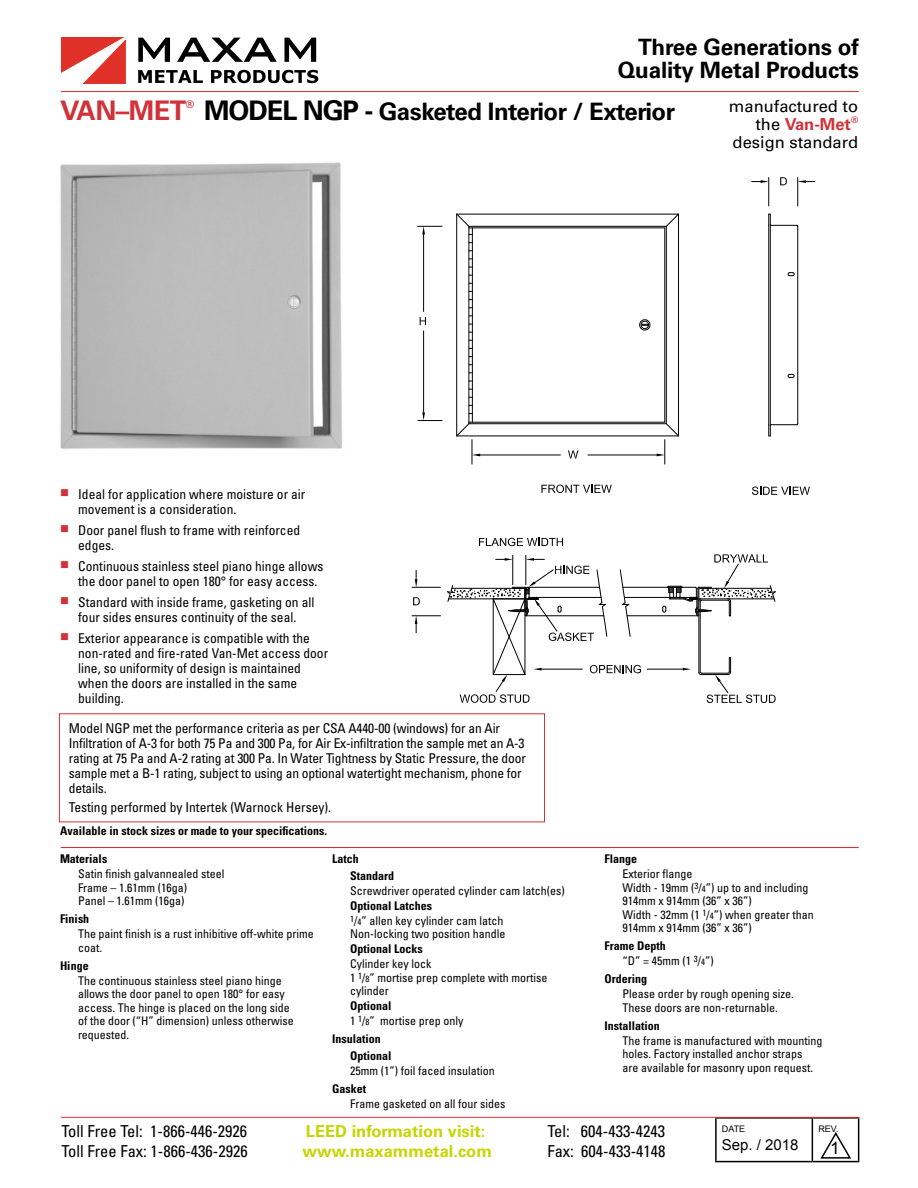
<style>
.page{position:relative;width:918px;height:1188px;background:#fff}
.page>*{position:absolute;margin:0;border:0;box-sizing:border-box;transform-origin:0 0}
.t1{font:700 27px "Univers LT Std";letter-spacing:-.02em;color:#d13239}
.t2{font:700 24px "Univers LT Std";letter-spacing:-.02em;color:#000}
.t3{font:700 22.5px/23.2px "Univers LT Std";letter-spacing:-.01em;color:#000;text-align:right}
.t4{font:17.25px "Arial";color:#000}
.t5{font:condensed 16.5px "Univers LT Std";color:#000}
.t6{font:700 16.5px "Univers LT Std";color:#c4d600}
.t7{font:16.5px/18px "Univers LT Std";color:#000}
.t8{font:15px "Arial";color:#000}
.t9{font:condensed 13.5px/15px "Univers LT Std";color:#000}
.t10{font:condensed 12px/13.5px "Univers LT Std";color:#000}
.t11{font:700 condensed 12px/16.5px "Univers LT Std";color:#000}
.t12{font:700 10.5px "Univers LT Std";color:#d13239}
.t13{font:9px "Arial";color:#000}
.t14{font:700 9px "Univers LT Std";color:#d13239}
.s1{font-size:27px}
.s2{font-weight:700;color:#d13239}
.s3{color:#d13239}
.s4{font-weight:700}
.s5{font-size:9px}
</style>
<div class="page">
<svg style="left:61px;top:37px;width:65px;height:47px"></svg>
<svg style="left:138px;top:38px;width:32px;height:24px"></svg>
<svg style="left:177px;top:38px;width:100px;height:24px"></svg>
<svg style="left:284px;top:38px;width:32px;height:24px"></svg>
<svg style="left:138px;top:70px;width:65px;height:13px"></svg>
<svg style="left:211px;top:70px;width:107px;height:13px"></svg>
<hr style="left:61px;top:91px;width:798px;height:1px;background:#e03128">
<hr style="left:715px;top:1117px;width:97px;height:2px;background:#000">
<hr style="left:715px;top:1119px;width:2px;height:42px;background:#000">
<hr style="left:812px;top:1117px;width:47px;height:2px;background:#000">
<hr style="left:812px;top:1119px;width:1px;height:42px;background:#000">
<hr style="left:858px;top:1119px;width:1px;height:42px;background:#000">
<hr style="left:715px;top:1161px;width:97px;height:1px;background:#000">
<hr style="left:812px;top:1161px;width:47px;height:1px;background:#000">
<svg style="left:820px;top:1132px;width:32px;height:27px"></svg>
<hr style="left:61px;top:1117px;width:798px;height:1px;background:#e03128">
<hr style="left:61px;top:847px;width:798px;height:1px;background:#d13239">
<img style="left:60px;top:162px;width:283px;height:287px">
<hr style="left:797px;top:226px;width:1px;height:198px;background:#000">
<hr style="left:513px;top:555px;width:1px;height:30px;background:#000">
<hr style="left:526px;top:555px;width:1px;height:30px;background:#000">
<hr style="left:457px;top:436px;width:222px;height:1px;background:#000">
<hr style="left:472px;top:228px;width:1px;height:194px;background:#000">
<hr style="left:665px;top:228px;width:1px;height:194px;background:#000">
<hr style="left:666px;top:226px;width:1px;height:198px;background:#000">
<hr style="left:469px;top:228px;width:1px;height:194px;background:#000">
<hr style="left:456px;top:214px;width:1px;height:222px;background:#000">
<hr style="left:624px;top:597px;width:73px;height:1px;background:#000">
<hr style="left:469px;top:422px;width:196px;height:1px;background:#000">
<hr style="left:469px;top:423px;width:197px;height:1px;background:#000">
<hr style="left:623px;top:587px;width:72px;height:1px;background:#000">
<hr style="left:627px;top:616px;width:71px;height:1px;background:#000">
<svg style="left:639px;top:319px;width:11px;height:12px"></svg>
<hr style="left:469px;top:228px;width:196px;height:1px;background:#000">
<hr style="left:678px;top:214px;width:1px;height:222px;background:#000">
<hr style="left:769px;top:225px;width:1px;height:200px;background:#000">
<svg style="left:769px;top:214px;width:29px;height:13px"></svg>
<svg style="left:769px;top:423px;width:29px;height:14px"></svg>
<hr style="left:770px;top:225px;width:1px;height:200px;background:#000">
<svg style="left:456px;top:214px;width:222px;height:14px"></svg>
<svg style="left:479px;top:538px;width:84px;height:9px"></svg>
<svg style="left:541px;top:485px;width:71px;height:8px"></svg>
<svg style="left:752px;top:487px;width:58px;height:8px"></svg>
<svg style="left:568px;top:450px;width:10px;height:9px"></svg>
<svg style="left:420px;top:317px;width:6px;height:8px"></svg>
<svg style="left:788px;top:374px;width:7px;height:4px"></svg>
<svg style="left:788px;top:272px;width:6px;height:4px"></svg>
<svg style="left:418px;top:226px;width:24px;height:8px"></svg>
<hr style="left:423px;top:234px;width:1px;height:78px;background:#000">
<svg style="left:418px;top:412px;width:24px;height:9px"></svg>
<hr style="left:423px;top:331px;width:1px;height:81px;background:#000">
<svg style="left:456px;top:422px;width:24px;height:42px"></svg>
<hr style="left:480px;top:455px;width:80px;height:1px;background:#000">
<svg style="left:657px;top:423px;width:22px;height:41px"></svg>
<hr style="left:588px;top:455px;width:69px;height:1px;background:#000">
<hr style="left:647px;top:669px;width:36px;height:1px;background:#000">
<svg style="left:662px;top:554px;width:114px;height:149px"></svg>
<svg style="left:780px;top:177px;width:7px;height:8px"></svg>
<svg style="left:412px;top:616px;width:29px;height:17px"></svg>
<svg style="left:412px;top:570px;width:29px;height:18px"></svg>
<svg style="left:413px;top:597px;width:7px;height:8px"></svg>
<svg style="left:752px;top:178px;width:18px;height:28px"></svg>
<svg style="left:797px;top:178px;width:18px;height:28px"></svg>
<svg style="left:447px;top:558px;width:194px;height:145px"></svg>
<div style="left:59px;top:713px;width:486px;height:109px;border:1px solid #d13239"></div>
<h3 class="t3" style="left:618px;top:35px;width:243px">Three Generations of<br>Quality Metal Products</h3>
<h1 class="t1" style="left:60px;top:94px;width:128px">VAN–MET</h1>
<p class="t12" style="left:186px;top:98px;width:10px">®</p>
<h2 class="t2" style="left:204px;top:97px;width:472px"><span class="s1">MODEL NGP -</span> Gasketed Interior / Exterior</h2>
<h3 class="t7" style="left:755px;top:97px;width:104px;text-indent:-26px">manufactured to the <span class="s2">Van-Met</span></h3>
<p class="t14" style="left:851px;top:114px;width:9px">®</p>
<h3 class="t7" style="left:733px;top:133px;width:127px">design standard</h3>
<p class="t9" style="left:78px;top:486px;width:229px;text-indent:-18px"><span class="s3">■</span> Ideal for application where moisture or air movement is a consideration.</p>
<p class="t9" style="left:78px;top:522px;width:223px;text-indent:-18px"><span class="s3">■</span> Door panel flush to frame with reinforced edges.</p>
<p class="t9" style="left:78px;top:558px;width:247px;text-indent:-18px"><span class="s3">■</span> Continuous stainless steel piano hinge allows the door panel to open 180° for easy access.</p>
<p class="t9" style="left:60px;top:594px;width:256px;text-align:center"><span class="s3">■</span> Standard with inside frame, gasketing on all four sides ensures continuity of the seal.</p>
<p class="t9" style="left:78px;top:630px;width:251px;text-indent:-18px"><span class="s3">■</span> Exterior appearance is compatible with the non-rated and fire-rated Van-Met access door line, so uniformity of design is maintained when the doors are installed in the same building.</p>
<p class="t9" style="left:69px;top:720px;width:459px">Model NGP met the performance criteria as per CSA A440-00 (windows) for an Air Infiltration of A-3 for both 75 Pa and 300 Pa, for Air Ex-infiltration the sample met an A-3 rating at 75 Pa and A-2 rating at 300 Pa. In Water Tightness by Static Pressure, the door sample met a B-1 rating, subject to using an optional watertight mechanism, phone for details.</p>
<p class="t9" style="left:69px;top:800px;width:264px">Testing performed by Intertek (Warnock Hersey).</p>
<p class="t11" style="left:60px;top:822px;width:269px">Available in stock sizes or made to your specifications.</p>
<p class="t11" style="left:60px;top:851px;width:49px">Materials</p>
<p class="t10" style="left:78px;top:867px;width:148px">Satin finish galvannealed steel<br>Frame – 1.61mm (16ga)<br>Panel – 1.61mm (16ga)</p>
<p class="t11" style="left:60px;top:911px;width:31px">Finish</p>
<p class="t10" style="left:78px;top:927px;width:237px">The paint finish is a rust inhibitive off-white prime coat.</p>
<p class="t11" style="left:60px;top:957px;width:30px">Hinge</p>
<p class="t10" style="left:78px;top:974px;width:217px">The continuous stainless steel piano hinge allows the door panel to open 180° for easy access. The hinge is placed on the long side of the door (“H” dimension) unless otherwise requested.</p>
<p class="t11" style="left:350px;top:851px;width:46px;text-indent:-18px">Latch<br>Standard</p>
<p class="t10" style="left:350px;top:884px;width:216px">Screwdriver operated cylinder cam latch(es)</p>
<p class="t10" style="left:350px;top:898px;width:155px;line-height:15px"><span class="s4">Optional Latches<br></span><sup>1</sup>/<span class="s5">4</span>” allen key cylinder cam latch</p>
<p class="t10" style="left:350px;top:927px;width:157px">Non-locking two position handle</p>
<p class="t11" style="left:350px;top:941px;width:74px">Optional Locks</p>
<p class="t10" style="left:350px;top:957px;width:199px">Cylinder key lock<br>1 <sup>1</sup>/<span class="s5">8</span>” mortise prep complete with mortise cylinder</p>
<p class="t10" style="left:350px;top:998px;width:115px;line-height:15px"><span class="s4">Optional<br></span>1 <sup>1</sup>/<span class="s5">8</span>” mortise prep only</p>
<p class="t11" style="left:350px;top:1031px;width:43px;text-indent:-18px">Insulation<br>Optional</p>
<p class="t10" style="left:350px;top:1064px;width:146px">25mm (1”) foil faced insulation</p>
<p class="t11" style="left:332px;top:1080px;width:35px">Gasket</p>
<p class="t10" style="left:350px;top:1097px;width:157px">Frame gasketed on all four sides</p>
<p class="t11" style="left:605px;top:851px;width:34px">Flange</p>
<p class="t10" style="left:623px;top:867px;width:193px">Exterior flange<br>Width - 19mm (<sup>3</sup>/<span class="s5">4</span>”) up to and including<br>914mm x 914mm (36” x 36”)<br>Width - 32mm (1 <sup>1</sup>/<span class="s5">4</span>”) when greater than<br>914mm x 914mm (36” x 36”)</p>
<p class="t10" style="left:623px;top:938px;width:93px;line-height:15px;text-indent:-18px"><span class="s4">Frame Depth<br></span>“D” = 45mm (1 <sup>3</sup>/<span class="s5">4</span>”)</p>
<p class="t11" style="left:605px;top:971px;width:44px">Ordering</p>
<p class="t10" style="left:623px;top:987px;width:173px">Please order by rough opening size.<br>These doors are non-returnable.</p>
<p class="t11" style="left:605px;top:1017px;width:57px">Installation</p>
<p class="t10" style="left:623px;top:1034px;width:201px">The frame is manufactured with mounting holes. Factory installed anchor straps<br>are available for masonry upon request.</p>
<p class="t13" style="left:722px;top:1122px;width:25px">DATE</p>
<p class="t8" style="left:722px;top:1134px;width:78px">Sep. / 2018</p>
<p class="t13" style="left:818px;top:1122px;width:22px">REV.</p>
<h3 class="t5" style="left:61px;top:1121px;width:187px">Toll Free Tel: 1-866-446-2926</h3>
<h3 class="t6" style="left:306px;top:1122px;width:181px">LEED information visit:</h3>
<h3 class="t5" style="left:547px;top:1121px;width:119px">Tel: 604-433-4243</h3>
<h3 class="t5" style="left:61px;top:1141px;width:188px">Toll Free Fax: 1-866-436-2926</h3>
<h3 class="t6" style="left:303px;top:1142px;width:191px">www.maxammetal.com</h3>
<h3 class="t5" style="left:547px;top:1141px;width:120px">Fax: 604-433-4148</h3>
<h3 class="t4" style="left:830px;top:1137px;width:11px">1</h3>
</div>
